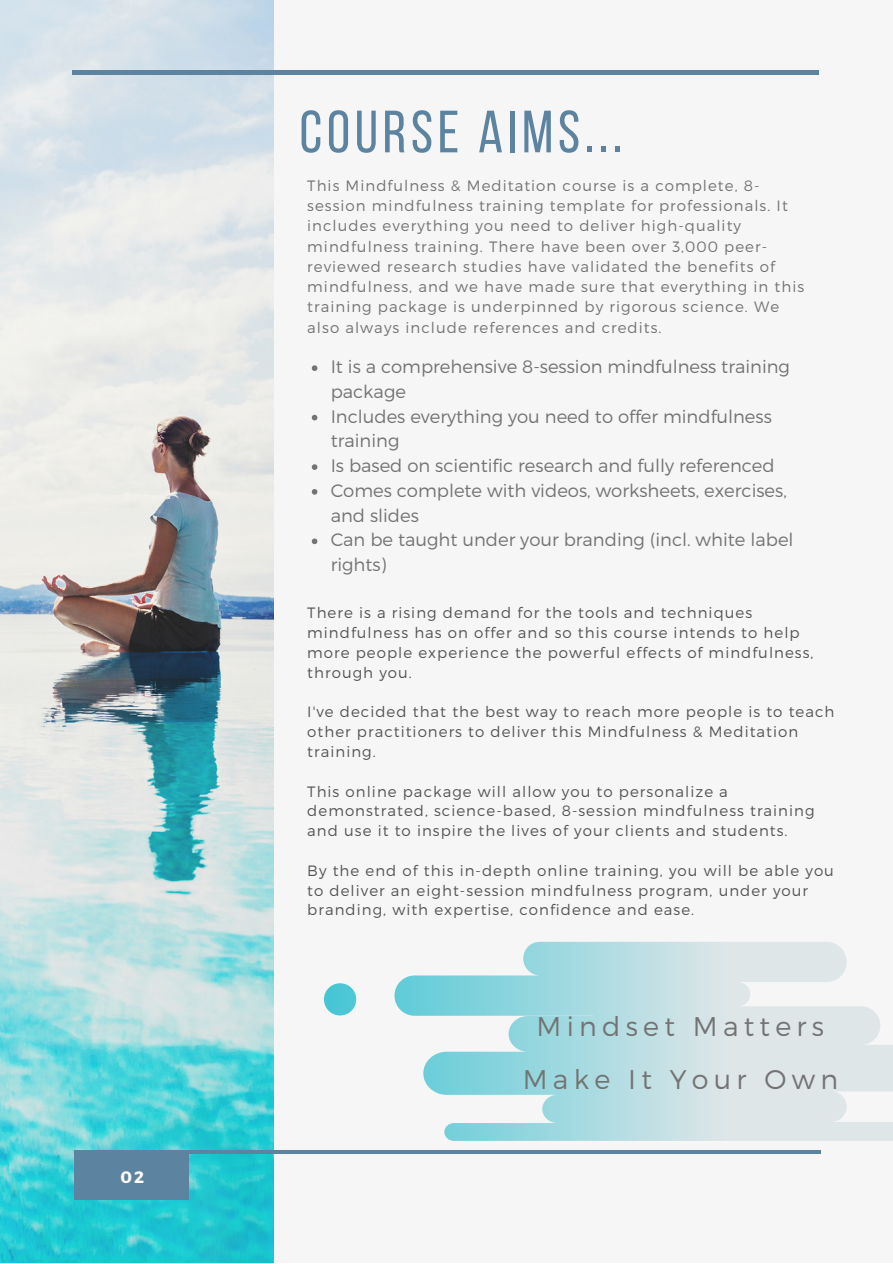
<style>
.page{position:relative;width:893px;height:1264px;background:#fff}
.page>*{position:absolute;margin:0;border:0;box-sizing:border-box;transform-origin:0 0}
.t1{font:59.55px "Bebas Neue";letter-spacing:.08em;color:#5c84a0}
.t2{font:300 27px/52.8px "Montserrat";letter-spacing:.195em;color:#737373;text-align:center}
.t3{font:300 18px/24.8px "Montserrat";color:#737373}
.t4{font:700 16.5px "Montserrat";color:#fff}
.t5{font:300 15px/19.8px "Montserrat";letter-spacing:.07em;color:#545454}
.t6{font:300 15px/20.2px "Montserrat";letter-spacing:.07em;color:#737373}
</style>
<div class="page">
<div style="left:1px;top:0;width:891px;height:1262px;background:#f6f6f6"></div>
<img style="left:0;top:0;width:273px;height:1262px">
<hr style="left:72px;top:71px;width:747px;height:3px;background:#5c84a0">
<div style="left:74px;top:1153px;width:115px;height:46px;background:#5c84a0"></div>
<svg style="left:74px;top:1149px;width:746px;height:4px;fill:#5c84a0"></svg>
<svg style="left:312px;top:365px;width:5px;height:6px"></svg>
<svg style="left:312px;top:415px;width:5px;height:5px"></svg>
<svg style="left:312px;top:464px;width:5px;height:6px"></svg>
<svg style="left:312px;top:489px;width:5px;height:5px"></svg>
<svg style="left:312px;top:538px;width:5px;height:6px"></svg>
<svg style="left:324px;top:941px;width:568px;height:199px"></svg>
<p class="t4" style="left:120px;top:1166px;width:25px">02</p>
<h1 class="t1" style="left:299px;top:108px;width:324px">COURSE AIMS...</h1>
<p class="t6" style="left:307px;top:175px;width:498px">This Mindfulness &amp; Meditation course is a complete, 8- session mindfulness training template for professionals. It includes everything you need to deliver high-quality mindfulness training. There have been over 3,000 peer&shy;reviewed research studies have validated the benefits of mindfulness, and we have made sure that everything in this training package is underpinned by rigorous science. We also always include references and credits.</p>
<p class="t3" style="left:330px;top:353px;width:464px">It is a comprehensive 8-session mindfulness training package<br>Includes everything you need to offer mindfulness training<br>Is based on scientific research and fully referenced Comes complete with videos, worksheets, exercises, and slides<br>Can be taught under your branding (incl. white label rights)</p>
<p class="t5" style="left:307px;top:602px;width:507px">There is a rising demand for the tools and techniques mindfulness has on offer and so this course intends to help more people experience the powerful effects of mindfulness, through you.</p>
<p class="t5" style="left:307px;top:701px;width:528px">I've decided that the best way to reach more people is to teach other practitioners to deliver this Mindfulness &amp; Meditation training.</p>
<p class="t5" style="left:307px;top:780px;width:508px">This online package will allow you to personalize a demonstrated, science-based, 8-session mindfulness training and use it to inspire the lives of your clients and students.</p>
<p class="t5" style="left:307px;top:859px;width:528px">By the end of this in-depth online training, you will be able you to deliver an eight-session mindfulness program, under your branding, with expertise, confidence and ease.</p>
<h2 class="t2" style="left:522px;top:998px;width:317px">Mindset Matters<br>Make It Your Own</h2>
</div>
